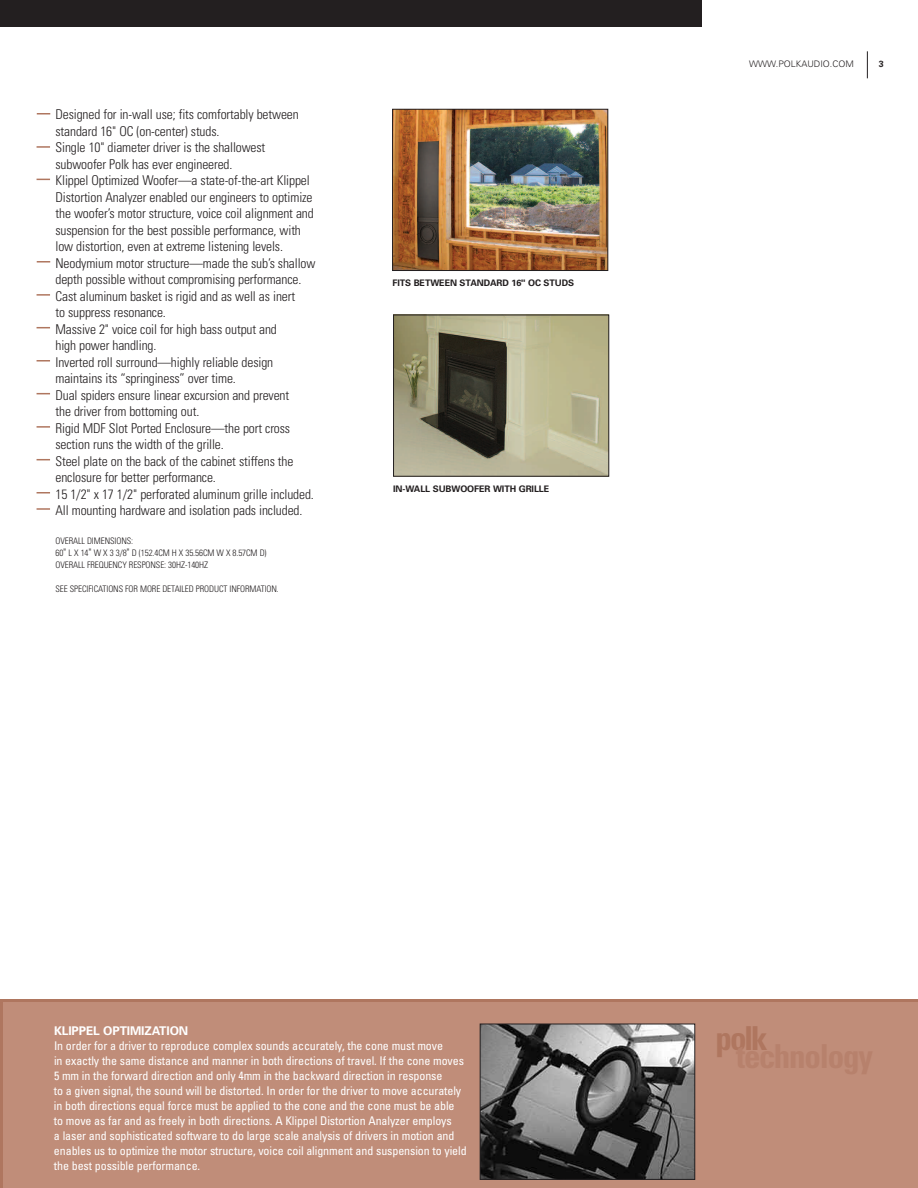
<style>
.page{position:relative;width:918px;height:1188px;background:#fff}
.page>*{position:absolute;margin:0;border:0;box-sizing:border-box;transform-origin:0 0}
.t1{font:700 condensed 33px "Univers";color:#af765f}
.t2{font:300 condensed 13.5px/16.5px "Univers";letter-spacing:-.01em;color:#231f20}
.t3{font:condensed 12px/15px "Univers";letter-spacing:-.01em;color:#fff}
.t4{font:700 12px "Univers";letter-spacing:-.01em;color:#fff}
.t5{font:300 condensed 9px/12px "Univers";letter-spacing:-.01em;color:#231f20}
.t6{font:700 9px "Univers";letter-spacing:-.01em;color:#231f20}
.t7{font:300 9px "Univers";color:#231f20}
.s1{font-size:10.5px}
</style>
<div class="page">
<div style="left:0;top:999px;width:918px;height:189px;background:#c08d79"></div>
<div style="left:0;top:0;width:702px;height:27px;background:#231f20"></div>
<svg style="left:867px;top:51px;width:1px;height:27px"></svg>
<img style="left:395px;top:317px;width:212px;height:158px">
<div style="left:393px;top:315px;width:216px;height:162px;border:1px solid #231f20"></div>
<svg style="left:37px;top:179px;width:13px;height:1px"></svg>
<svg style="left:37px;top:261px;width:13px;height:2px"></svg>
<svg style="left:37px;top:146px;width:13px;height:2px"></svg>
<svg style="left:37px;top:113px;width:13px;height:2px"></svg>
<svg style="left:37px;top:393px;width:13px;height:1px"></svg>
<svg style="left:37px;top:360px;width:13px;height:2px"></svg>
<svg style="left:37px;top:327px;width:13px;height:1px"></svg>
<svg style="left:37px;top:294px;width:13px;height:2px"></svg>
<svg style="left:37px;top:508px;width:13px;height:2px"></svg>
<svg style="left:37px;top:492px;width:13px;height:2px"></svg>
<svg style="left:37px;top:459px;width:13px;height:1px"></svg>
<svg style="left:37px;top:426px;width:13px;height:2px"></svg>
<img style="left:394px;top:111px;width:212px;height:158px">
<div style="left:392px;top:109px;width:216px;height:162px;border:1px solid #231f20"></div>
<img style="left:482px;top:1026px;width:211px;height:152px">
<div style="left:480px;top:1024px;width:215px;height:156px;border:1px solid #231f20"></div>
<p class="t2" style="left:55px;top:107px;width:261px">Designed for in-wall use; fits comfortably between standard 16" OC (on-center) studs.<br>Single 10" diameter driver is the shallowest subwoofer Polk has ever engineered.<br>Klippel Optimized Woofer—a state-of-the-art Klippel Distortion Analyzer enabled our engineers to optimize the woofer’s motor structure, voice coil alignment and suspension for the best possible performance, with low distortion, even at extreme listening levels.<br>Neodymium motor structure—made the sub’s shallow depth possible without compromising performance.<br>Cast aluminum basket is rigid and as well as inert<br>to suppress resonance.<br>Massive 2" voice coil for high bass output and<br>high power handling.<br>Inverted roll surround—highly reliable design maintains its “springiness” over time.<br>Dual spiders ensure linear excursion and prevent<br>the driver from bottoming out.<br>Rigid MDF Slot Ported Enclosure—the port cross section runs the width of the grille.<br>Steel plate on the back of the cabinet stiffens the enclosure for better performance.<br>15 1/2" x 17 1/2" perforated aluminum grille included.<br>All mounting hardware and isolation pads included.</p>
<p class="t5" style="left:55px;top:535px;width:213px">OVERALL DIMENSIONS:<br>60<span class="s1">"</span> L X 14<span class="s1">"</span> W X 3 3/8<span class="s1">"</span> D (152.4CM H X 35.56CM W X 8.57CM D)<br>OVERALL FREQUENCY RESPONSE: 30HZ-140HZ</p>
<p class="t5" style="left:55px;top:583px;width:225px">SEE SPECIFICATIONS FOR MORE DETAILED PRODUCT INFORMATION.</p>
<p class="t6" style="left:392px;top:279px;width:183px">FITS BETWEEN STANDARD 16" OC STUDS</p>
<p class="t6" style="left:393px;top:485px;width:158px">IN-WALL SUBWOOFER WITH GRILLE</p>
<p class="t7" style="left:749px;top:61px;width:106px">WWW.POLKAUDIO.COM</p>
<p class="t6" style="left:879px;top:61px;width:7px">3</p>
<p class="t4" style="left:54px;top:1026px;width:136px">KLIPPEL OPTIMIZATION</p>
<p class="t3" style="left:54px;top:1039px;width:414px">In order for a driver to reproduce complex sounds accurately, the cone must move<br>in exactly the same distance and manner in both directions of travel. If the cone moves 5 mm in the forward direction and only 4mm in the backward direction in response<br>to a given signal, the sound will be distorted. In order for the driver to move accurately in both directions equal force must be applied to the cone and the cone must be able to move as far and as freely in both directions. A Klippel Distortion Analyzer employs<br>a laser and sophisticated software to do large scale analysis of drivers in motion and enables us to optimize the motor structure, voice coil alignment and suspension to yield the best possible performance.</p>
<h1 class="t1" style="left:716px;top:1026px;width:54px">polk</h1>
</div>
